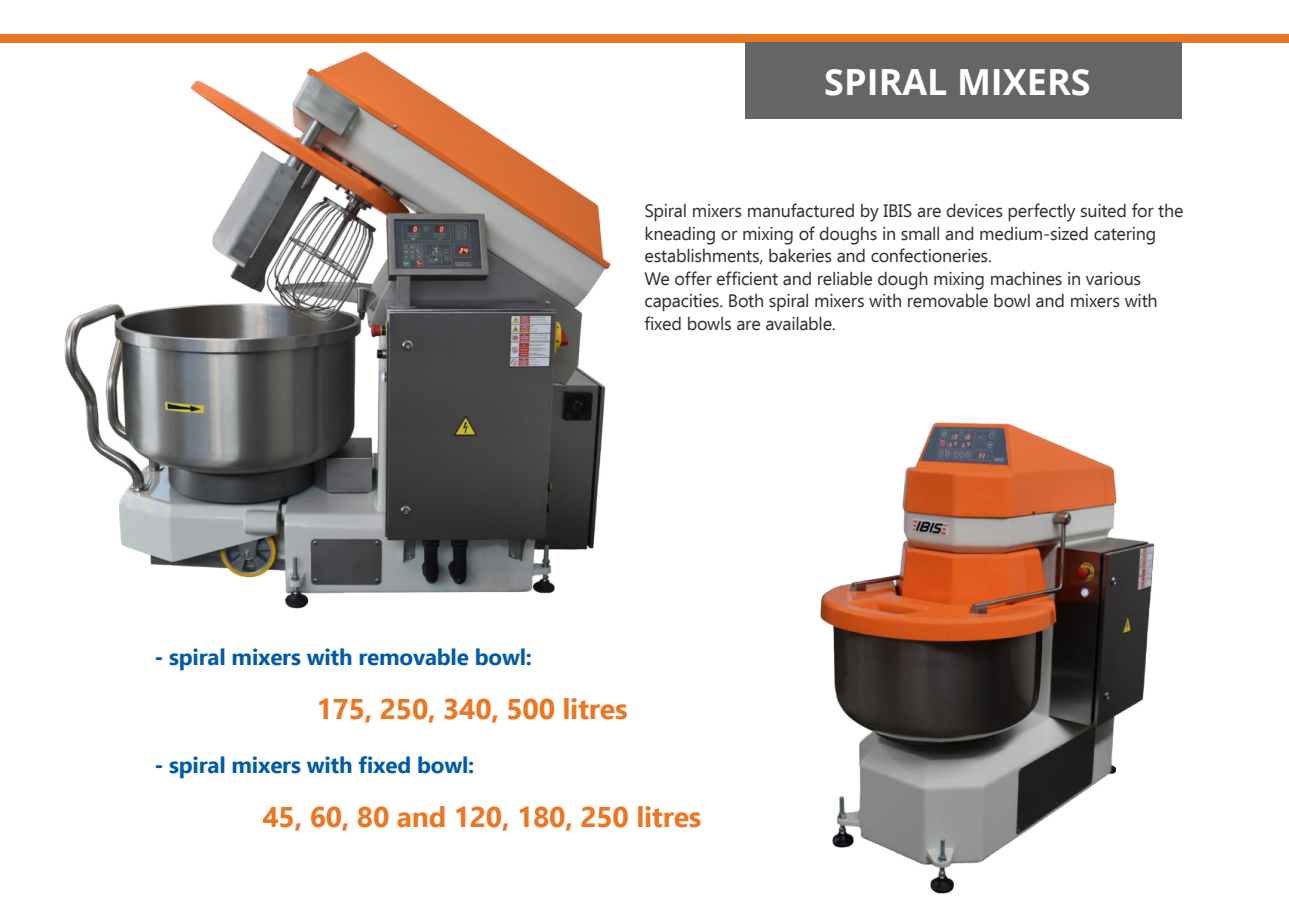
<style>
.page{position:relative;width:1289px;height:919px;background:#fff}
.page>*{position:absolute;margin:0;border:0;box-sizing:border-box;transform-origin:0 0}
.t1{font:700 36px "Open Sans";color:#fff}
.t2{font:700 28.5px "Ebrima";letter-spacing:-.01em;color:#ec7723}
.t3{font:700 22.5px "Ebrima";letter-spacing:-.01em;color:#015aaa}
.t4{font:18px/22.5px "Ebrima";letter-spacing:-.015em;color:#312f30}
</style>
<div class="page">
<div style="left:0;top:34px;width:1288px;height:9px;background:#ec7723"></div>
<div style="left:745px;top:43px;width:436px;height:76px;background:#656568"></div>
<img style="left:64px;top:51px;width:547px;height:557px">
<img style="left:820px;top:422px;width:335px;height:472px">
<h1 class="t1" style="left:824px;top:69px;width:268px">SPIRAL MIXERS</h1>
<p class="t4" style="left:644px;top:199px;width:540px">Spiral mixers manufactured by IBIS are devices perfectly suited for the kneading or mixing of doughs in small and medium-sized catering establishments, bakeries and confectioneries.<br>We offer efficient and reliable dough mixing machines in various capacities. Both spiral mixers with removable bowl and mixers with fixed bowls are available.</p>
<p class="t3" style="left:154px;top:648px;width:379px">- spiral mixers with removable bowl:</p>
<h2 class="t2" style="left:316px;top:697px;width:313px">175, 250, 340, 500 litres</h2>
<p class="t3" style="left:154px;top:747px;width:321px">- spiral mixers with fixed bowl:</p>
<h2 class="t2" style="left:262px;top:805px;width:440px">45, 60, 80 and 120, 180, 250 litres</h2>
</div>
